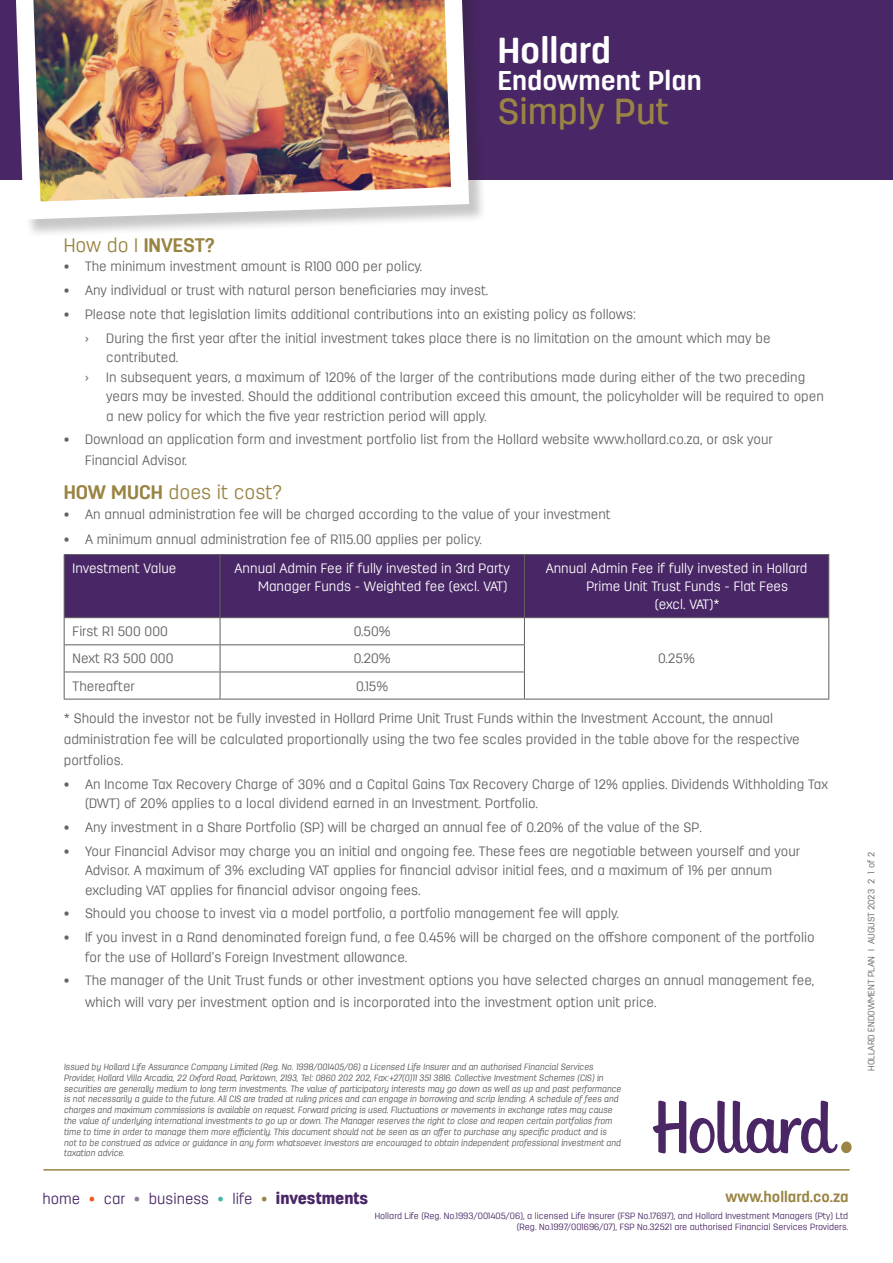
<style>
.page{position:relative;width:893px;height:1263px;background:#fff}
.page>*{position:absolute;margin:0;border:0;box-sizing:border-box;transform-origin:0 0}
.t1{font:500 36px "Antartida Rounded";color:#9a8444}
.t2{font:700 36px "Antartida Rounded";color:#fff}
.t3{font:700 27px "Antartida Rounded";color:#fff}
.t4{font:300 19.5px "Antartida Rounded";color:#9a8444}
.t5{font:700 19.5px "Antartida Rounded";color:#9a8444}
.t6{font:300 15px "Antartida Rounded";color:#492766}
.t7{font:700 15px "Antartida Rounded";color:#9a8444}
.t8{font:300 13.5px/19.5px "Antartida Rounded";color:#636366}
.t9{font:300 13.5px/18px "Antartida Rounded";color:#fff;text-align:right}
.t10{font:300 9.15px "Antartida Rounded";color:#636366}
.t11{font:italic 300 9px/10.8px "Antartida Rounded";color:#57585a}
.t12{font:300 9px/10.8px "Antartida Rounded";color:#4a2665;text-align:right}
.s1{font-weight:300}
.s2{font-weight:700}
.s3{color:#f15921}
.s4{color:#917b9e}
.s5{color:#41b7a5}
.s6{color:#9a8444}
.s7{font-weight:900;font-size:16.5px}
</style>
<div class="page">
<div style="left:0;top:0;width:893px;height:179px;background:#492766"></div>
<hr style="left:43px;top:1169px;width:807px;height:1px;background:#9a8444">
<svg style="left:653px;top:1101px;width:199px;height:53px"></svg>
<div style="left:65px;top:555px;width:763px;height:62px;background:#492766"></div>
<hr style="left:64px;top:554px;width:156px;height:1px;background:#5f5f5f">
<hr style="left:64px;top:555px;width:1px;height:62px;background:#5f5f5f">
<hr style="left:220px;top:554px;width:304px;height:1px;background:#5f5f5f">
<hr style="left:220px;top:555px;width:1px;height:62px;background:#5f5f5f">
<hr style="left:524px;top:554px;width:305px;height:1px;background:#5f5f5f">
<hr style="left:524px;top:555px;width:1px;height:62px;background:#5f5f5f">
<hr style="left:828px;top:555px;width:1px;height:62px;background:#5f5f5f">
<hr style="left:64px;top:617px;width:156px;height:1px;background:#5f5f5f">
<hr style="left:220px;top:617px;width:304px;height:1px;background:#5f5f5f">
<hr style="left:524px;top:617px;width:305px;height:1px;background:#5f5f5f">
<hr style="left:64px;top:644px;width:156px;height:1px;background:#5f5f5f">
<hr style="left:220px;top:644px;width:305px;height:1px;background:#5f5f5f">
<hr style="left:64px;top:672px;width:156px;height:1px;background:#5f5f5f">
<svg style="left:64px;top:618px;width:1px;height:81px"></svg>
<hr style="left:220px;top:672px;width:305px;height:1px;background:#5f5f5f">
<svg style="left:220px;top:618px;width:1px;height:81px"></svg>
<svg style="left:524px;top:618px;width:1px;height:81px"></svg>
<svg style="left:828px;top:618px;width:1px;height:81px"></svg>
<hr style="left:64px;top:699px;width:156px;height:1px;background:#5f5f5f">
<hr style="left:220px;top:699px;width:304px;height:1px;background:#5f5f5f">
<hr style="left:524px;top:699px;width:305px;height:1px;background:#5f5f5f">
<div style="left:16px;top:0;width:471px;height:238px;background:#231f20;opacity:.25"></div>
<img style="left:5px;top:0;width:473px;height:229px">
<h1 class="t2" style="left:498px;top:30px;width:115px">Hollard</h1>
<h2 class="t3" style="left:498px;top:65px;width:205px">Endowment Plan</h2>
<h1 class="t1" style="left:498px;top:91px;width:173px">Simply Put</h1>
<h3 class="t5" style="left:64px;top:234px;width:153px"><span class="s1">How do I</span> INVEST?</h3>
<p class="t8" style="left:64px;top:257px;width:360px">• The minimum investment amount is R100 000 per policy.</p>
<p class="t8" style="left:64px;top:281px;width:426px">• Any individual or trust with natural person beneficiaries may invest.</p>
<p class="t8" style="left:85px;top:302px;width:552px;line-height:23.7px;text-indent:-21px">• Please note that legislation limits additional contributions into an existing policy as follows: ›</p>
<p class="t8" style="left:106px;top:328px;width:666px">During the first year after the initial investment takes place there is no limitation on the amount which may be contributed.</p>
<p class="t8" style="left:85px;top:367px;width:5px">›</p>
<p class="t8" style="left:106px;top:367px;width:719px">In subsequent years, a maximum of 120% of the larger of the contributions made during either of the two preceding years may be invested. Should the additional contribution exceed this amount, the policyholder will be required to open a new policy for which the five year restriction period will apply.</p>
<p class="t8" style="left:85px;top:429px;width:689px;line-height:21px;text-indent:-21px">• Download an application form and investment portfolio list from the Hollard website www.hollard.co.za, or ask your<br>Financial Advisor.</p>
<h3 class="t4" style="left:64px;top:481px;width:220px"><span class="s2">HOW MUCH</span> does it cost?</h3>
<p class="t8" style="left:64px;top:504px;width:548px">• An annual administration fee will be charged according to the value of your investment</p>
<p class="t8" style="left:64px;top:530px;width:420px">• A minimum annual administration fee of R115.00 applies per policy.</p>
<p class="t9" style="left:73px;top:560px;width:105px">Investment Value</p>
<p class="t9" style="left:235px;top:560px;width:277px">Annual Admin Fee if fully invested in 3rd Party<br>Manager Funds - Weighted fee (excl. VAT)</p>
<p class="t9" style="left:546px;top:560px;width:263px">Annual Admin Fee if fully invested in Hollard</p>
<p class="t9" style="left:586px;top:578px;width:203px">Prime Unit Trust Funds - Flat Fees</p>
<p class="t9" style="left:655px;top:596px;width:66px">(excl. VAT)*</p>
<p class="t8" style="left:73px;top:622px;width:97px">First R1 500 000</p>
<p class="t8" style="left:354px;top:622px;width:39px">0.50%</p>
<p class="t8" style="left:73px;top:649px;width:102px">Next R3 500 000</p>
<p class="t8" style="left:354px;top:649px;width:39px">0.20%</p>
<p class="t8" style="left:658px;top:649px;width:38px">0.25%</p>
<p class="t8" style="left:73px;top:676px;width:64px">Thereafter</p>
<p class="t8" style="left:356px;top:676px;width:34px">0.15%</p>
<p class="t8" style="left:64px;top:708px;width:737px;line-height:21px">* Should the investor not be fully invested in Hollard Prime Unit Trust Funds within the Investment Account, the annual administration fee will be calculated proportionally using the two fee scales provided in the table above for the respective portfolios.</p>
<p class="t8" style="left:85px;top:774px;width:745px;text-indent:-21px">• An Income Tax Recovery Charge of 30% and a Capital Gains Tax Recovery Charge of 12% applies. Dividends Withholding Tax (DWT) of 20% applies to a local dividend earned in an Investment. Portfolio.</p>
<p class="t8" style="left:64px;top:818px;width:639px">• Any investment in a Share Portfolio (SP) will be charged an annual fee of 0.20% of the value of the SP.</p>
<p class="t8" style="left:85px;top:841px;width:717px;text-indent:-21px">• Your Financial Advisor may charge you an initial and ongoing fee. These fees are negotiable between yourself and your<br>Advisor. A maximum of 3% excluding VAT applies for financial advisor initial fees, and a maximum of 1% per annum excluding VAT applies for financial advisor ongoing fees.</p>
<p class="t8" style="left:64px;top:904px;width:557px">• Should you choose to invest via a model portfolio, a portfolio management fee will apply.</p>
<p class="t8" style="left:85px;top:928px;width:731px;text-indent:-21px">• If you invest in a Rand denominated foreign fund, a fee 0.45% will be charged on the offshore component of the portfolio for the use of Hollard’s Foreign Investment allowance.</p>
<p class="t8" style="left:85px;top:970px;width:731px;line-height:21px;text-indent:-21px">• The manager of the Unit Trust funds or other investment options you have selected charges an annual management fee, which will vary per investment option and is incorporated into the investment option unit price.</p>
<p class="t11" style="left:64px;top:1061px;width:559px">Issued by Hollard Life Assurance Company Limited (Reg. No. 1998/001405/06) a Licensed Life Insurer and an authorised Financial Services Provider, Hollard Villa Arcadia, 22 Oxford Road, Parktown, 2193, Tel: 0860 202 202, Fax:+27(0)11 351 3816. Collective Investment Schemes (CIS) in securities are generally medium to long term investments. The value of participatory interests may go down as well as up and past performance is not necessarily a guide to the future. All CIS are traded at ruling prices and can engage in borrowing and scrip lending. A schedule of fees and charges and maximum commissions is available on request. Forward pricing is used. Fluctuations or movements in exchange rates may cause the value of underlying international investments to go up or down. The Manager reserves the right to close and reopen certain portfolios from time to time in order to manage them more efficiently. This document should not be seen as an offer to purchase any specific product and is not to be construed as advice or guidance in any form whatsoever. Investors are encouraged to obtain independent professional investment and taxation advice.</p>
<p class="t6" style="left:43px;top:1191px;width:327px">home <span class="s3">•</span> car <span class="s4">•</span> business <span class="s5">•</span> life <span class="s6">•</span> <span class="s7">investments</span></p>
<p class="t7" style="left:726px;top:1188px;width:125px">www.hollard.co.za</p>
<p class="t12" style="left:375px;top:1210px;width:475px">Hollard Life (Reg. No.1993/001405/06), a licensed Life Insurer (FSP No.17697), and Hollard Investment Managers (Pty) Ltd (Reg. No.1997/001696/07), FSP No.32521 are authorised Financial Services Providers.</p>
<p class="t10" style="left:866px;top:1071px;width:220px;rotate:-90deg">HOLLARD ENDOWMENT PLAN I AUGUST 2023 2 1 of 2</p>
</div>
